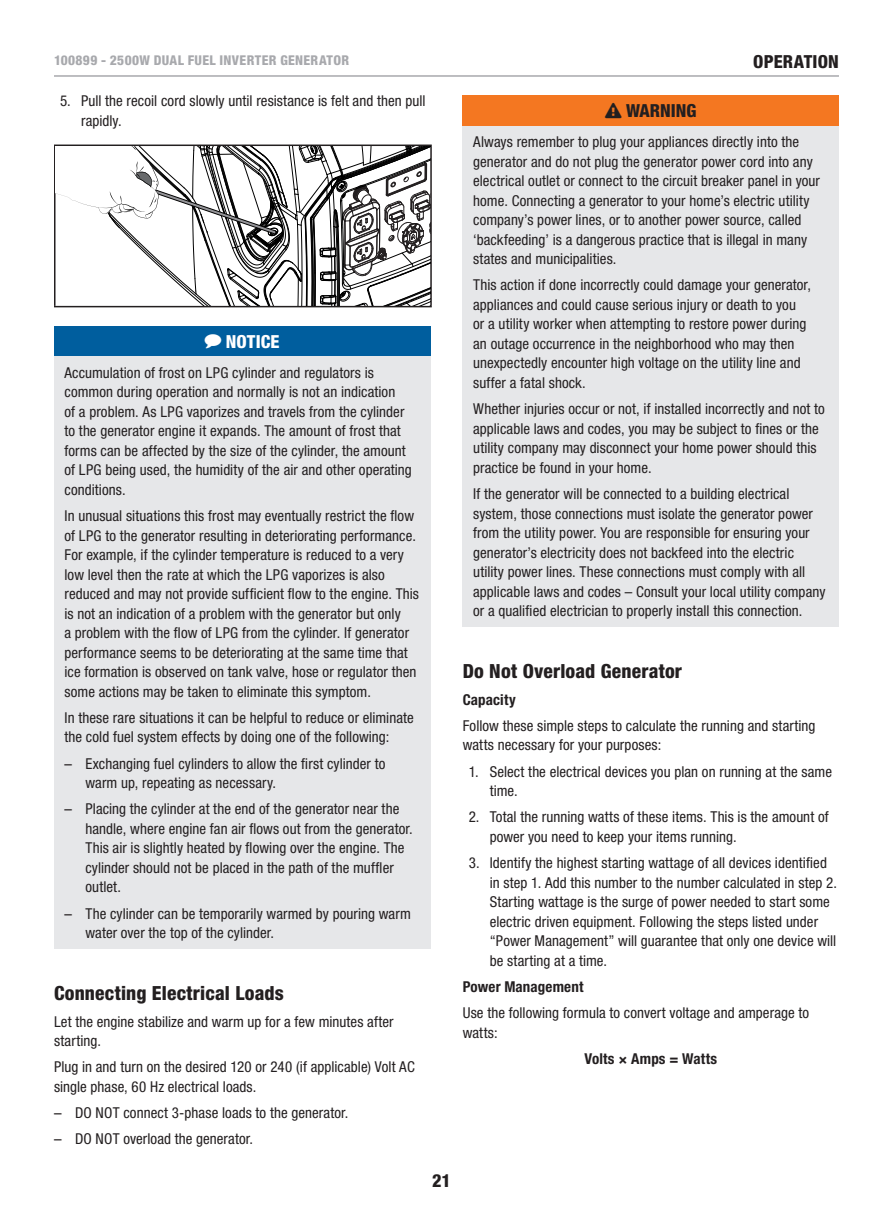
<style>
.page{position:relative;width:893px;height:1212px;background:#fff}
.page>*{position:absolute;margin:0;border:0;box-sizing:border-box;transform-origin:0 0}
.t1{font:800 condensed 19.5px "Helvetica Neue LT Std";letter-spacing:.01em;color:#231f20}
.t2{font:800 condensed 18px "Helvetica Neue LT Std";color:#231f20}
.t3{font:800 condensed 18px "Helvetica Neue LT Std";letter-spacing:.005em;color:#fff}
.t4{font:condensed 15px/19.5px "Helvetica Neue LT Std";letter-spacing:.005em;color:#231f20}
.t5{font:700 condensed 15px "Helvetica Neue LT Std";letter-spacing:.01em;color:#231f20}
.t6{font:800 condensed 13.5px "Helvetica Neue LT Std";letter-spacing:.025em;color:#a8a9ad}
.s1{font-stretch:normal}
</style>
<div class="page">
<hr style="left:54px;top:75px;width:785px;height:2px;background:#a8a9ad">
<hr style="left:54px;top:145px;width:378px;height:1px;background:#231f20">
<hr style="left:54px;top:146px;width:2px;height:160px;background:#231f20">
<hr style="left:430px;top:146px;width:2px;height:160px;background:#231f20">
<hr style="left:54px;top:306px;width:378px;height:1px;background:#231f20">
<svg style="left:56px;top:146px;width:375px;height:160px"></svg>
<div style="left:54px;top:326px;width:376px;height:31px;background:#005e9e"></div>
<div style="left:54px;top:357px;width:376px;height:591px;background:#e6e7e9"></div>
<div style="left:463px;top:96px;width:376px;height:30px;background:#f47721"></div>
<div style="left:463px;top:126px;width:376px;height:500px;background:#e6e7e9"></div>
<p class="t6" style="left:54px;top:52px;width:116px">100899 - 2500W Dual</p>
<p class="t6" style="left:188px;top:52px;width:15px">Fuel</p>
<p class="t6" style="left:220px;top:52px;width:29px">Inverter</p>
<p class="t6" style="left:280px;top:52px;width:17px">Generator</p>
<p class="t2" style="left:753px;top:50px;width:21px">Operation</p>
<p class="t4" style="left:81px;top:91px;width:346px;text-indent:-21px">5. Pull the recoil cord slowly until resistance is felt and then pull rapidly.</p>
<p class="t3" style="left:205px;top:330px;width:76px">◆ NOTICE</p>
<p class="t4" style="left:64px;top:363px;width:349px">Accumulation of frost on LPG cylinder and regulators is common during operation and normally is not an indication<br>of a problem. As LPG vaporizes and travels from the cylinder to the generator engine it expands. The amount of frost that forms can be affected by the size of the cylinder, the amount of LPG being used, the humidity of the air and other operating conditions.</p>
<p class="t4" style="left:64px;top:506px;width:356px">In unusual situations this frost may eventually restrict the flow of LPG to the generator resulting in deteriorating performance.<br>For example, if the cylinder temperature is reduced to a very low level then the rate at which the LPG vaporizes is also reduced and may not provide sufficient flow to the engine. This is not an indication of a problem with the generator but only<br>a problem with the flow of LPG from the cylinder. If generator performance seems to be deteriorating at the same time that ice formation is observed on tank valve, hose or regulator then some actions may be taken to eliminate this symptom.</p>
<p class="t4" style="left:64px;top:708px;width:351px">In these rare situations it can be helpful to reduce or eliminate the cold fuel system effects by doing one of the following:</p>
<p class="t4" style="left:86px;top:753px;width:301px;text-indent:-21px"><span class="s1">–</span> Exchanging fuel cylinders to allow the first cylinder to warm up, repeating as necessary.</p>
<p class="t4" style="left:86px;top:799px;width:329px;text-indent:-21px"><span class="s1">–</span> Placing the cylinder at the end of the generator near the handle, where engine fan air flows out from the generator.<br>This air is slightly heated by flowing over the engine. The cylinder should not be placed in the path of the muffler outlet.</p>
<p class="t4" style="left:86px;top:903px;width:327px;text-indent:-21px"><span class="s1">–</span> The cylinder can be temporarily warmed by pouring warm water over the top of the cylinder.</p>
<h1 class="t1" style="left:54px;top:981px;width:231px">Connecting Electrical Loads</h1>
<p class="t4" style="left:54px;top:1011px;width:341px">Let the engine stabilize and warm up for a few minutes after starting.</p>
<p class="t4" style="left:54px;top:1057px;width:362px">Plug in and turn on the desired 120 or 240 (if applicable) Volt AC single phase, 60 Hz electrical loads.</p>
<p class="t4" style="left:54px;top:1103px;width:296px"><span class="s1">–</span> DO NOT connect 3-phase loads to the generator.</p>
<p class="t4" style="left:54px;top:1129px;width:201px"><span class="s1">–</span> DO NOT overload the generator.</p>
<p class="t2" style="left:432px;top:1169px;width:20px">21</p>
<p class="t2" style="left:605px;top:99px;width:93px">❑ WARNING</p>
<p class="t4" style="left:473px;top:132px;width:348px">Always remember to plug your appliances directly into the generator and do not plug the generator power cord into any electrical outlet or connect to the circuit breaker panel in your home. Connecting a generator to your home’s electric utility company’s power lines, or to another power source, called ‘backfeeding’ is a dangerous practice that is illegal in many states and municipalities.</p>
<p class="t4" style="left:473px;top:275px;width:339px">This action if done incorrectly could damage your generator, appliances and could cause serious injury or death to you<br>or a utility worker when attempting to restore power during an outage occurrence in the neighborhood who may then unexpectedly encounter high voltage on the utility line and suffer a fatal shock.</p>
<p class="t4" style="left:473px;top:399px;width:353px">Whether injuries occur or not, if installed incorrectly and not to applicable laws and codes, you may be subject to fines or the utility company may disconnect your home power should this practice be found in your home.</p>
<p class="t4" style="left:473px;top:484px;width:354px">If the generator will be connected to a building electrical system, those connections must isolate the generator power from the utility power. You are responsible for ensuring your generator’s electricity does not backfeed into the electric utility power lines. These connections must comply with all applicable laws and codes – Consult your local utility company or a qualified electrician to properly install this connection.</p>
<h1 class="t1" style="left:463px;top:659px;width:221px">Do Not Overload Generator</h1>
<p class="t5" style="left:463px;top:690px;width:54px">Capacity</p>
<p class="t4" style="left:463px;top:716px;width:354px">Follow these simple steps to calculate the running and starting watts necessary for your purposes:</p>
<p class="t4" style="left:490px;top:761px;width:344px;text-indent:-21px">1. Select the electrical devices you plan on running at the same time.</p>
<p class="t4" style="left:490px;top:807px;width:341px;text-indent:-21px">2. Total the running watts of these items. This is the amount of power you need to keep your items running.</p>
<p class="t4" style="left:490px;top:853px;width:349px;text-indent:-21px">3. Identify the highest starting wattage of all devices identified in step 1. Add this number to the number calculated in step 2.<br>Starting wattage is the surge of power needed to start some electric driven equipment. Following the steps listed under “Power Management” will guarantee that only one device will be starting at a time.</p>
<p class="t5" style="left:463px;top:977px;width:122px">Power Management</p>
<p class="t4" style="left:463px;top:1003px;width:348px">Use the following formula to convert voltage and amperage to watts:</p>
<p class="t5" style="left:584px;top:1049px;width:134px">Volts × Amps = Watts</p>
</div>
